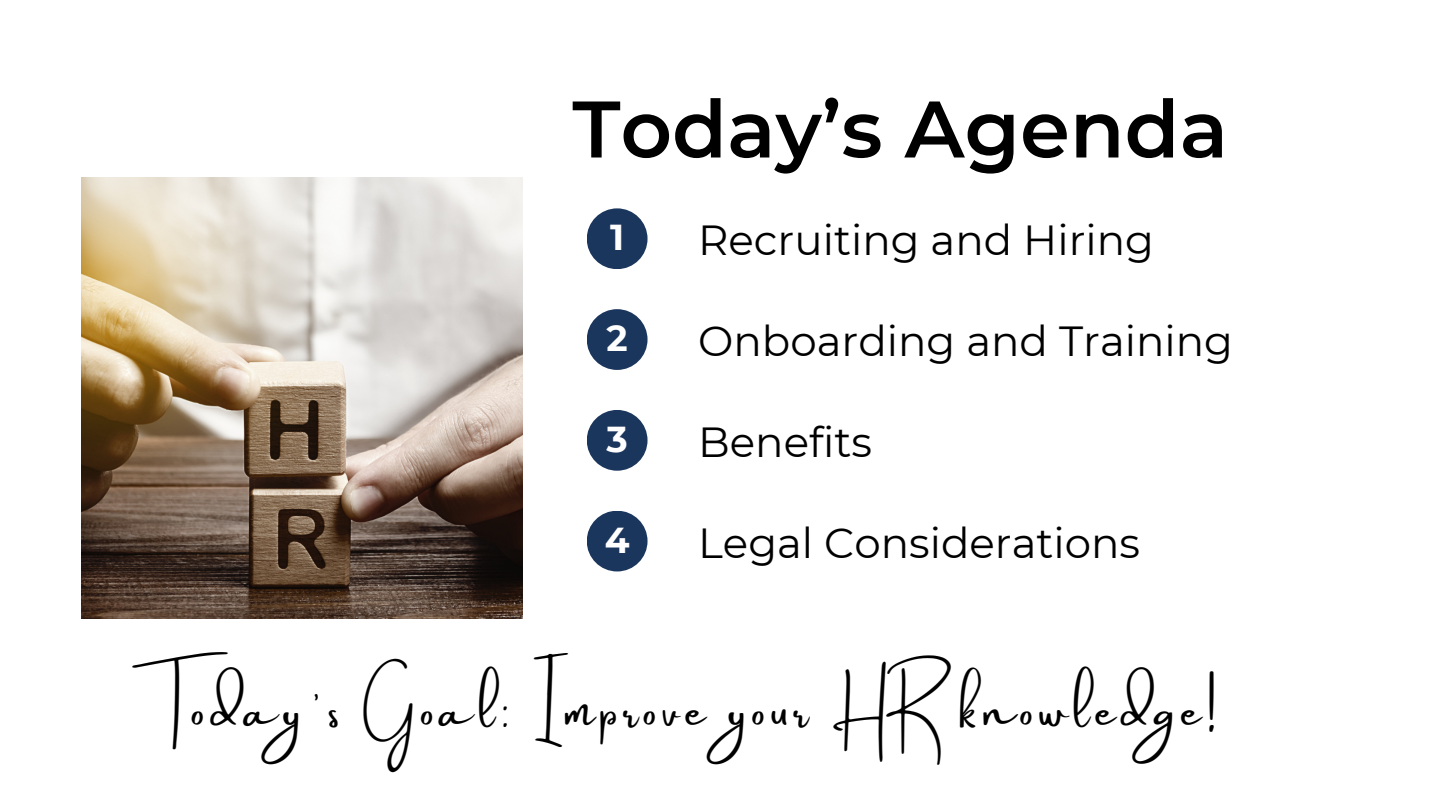
<style>
.page{position:relative;width:1440px;height:810px;background:#fff}
.page>*{position:absolute;margin:0;border:0;box-sizing:border-box;transform-origin:0 0}
.t1{font:600 80px "Montserrat";color:#000}
.t2{font:46.5px "Amsterdam Two";letter-spacing:.13em;color:#000}
.t3{font:42px "Montserrat";color:#000}
.t4{font:700 36px "Montserrat";color:#fff}
</style>
<div class="page">
<div style="left:587px;top:208px;width:61px;height:61px;background:#1b365d;border-radius:50%"></div>
<div style="left:587px;top:309px;width:61px;height:61px;background:#1b365d;border-radius:50%"></div>
<div style="left:587px;top:511px;width:61px;height:60px;background:#1b365d;border-radius:50%"></div>
<div style="left:587px;top:410px;width:61px;height:61px;background:#1b365d;border-radius:50%"></div>
<img style="left:81px;top:177px;width:442px;height:442px">
<p class="t1" style="left:572px;top:80px;width:657px">Today’s Agenda</p>
<p class="t4" style="left:610px;top:216px;width:16px">1</p>
<p class="t3" style="left:698px;top:215px;width:457px">Recruiting and Hiring</p>
<p class="t4" style="left:607px;top:316px;width:23px">2</p>
<p class="t3" style="left:698px;top:315px;width:536px">Onboarding and Training</p>
<p class="t4" style="left:606px;top:417px;width:23px">3</p>
<p class="t3" style="left:698px;top:416px;width:175px">Benefits</p>
<p class="t4" style="left:605px;top:518px;width:26px">4</p>
<p class="t3" style="left:698px;top:517px;width:443px">Legal Considerations</p>
<p class="t2" style="left:147px;top:685px;width:1071px">Today’s Goal: Improve your HR knowledge!</p>
</div>
